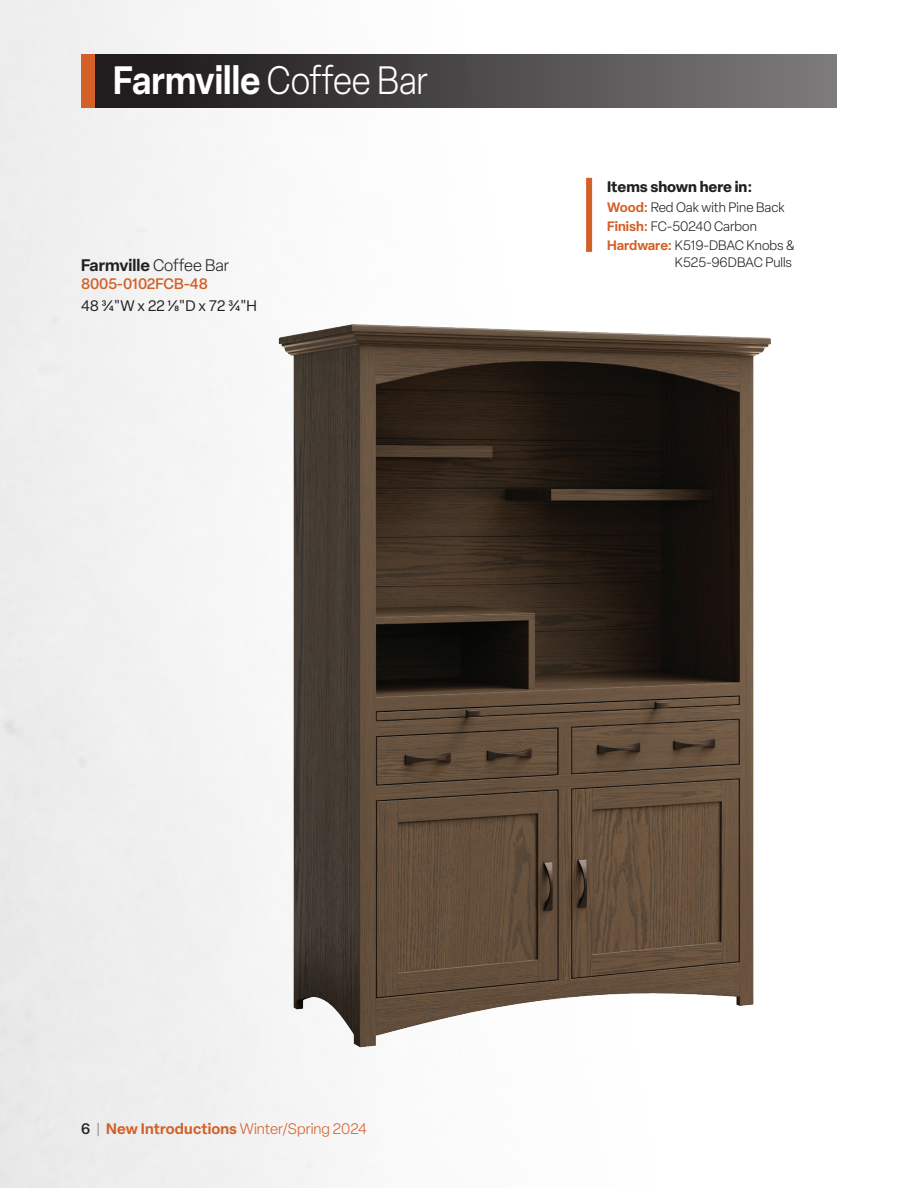
<style>
.page{position:relative;width:918px;height:1188px;background:#fff}
.page>*{position:absolute;margin:0;border:0;box-sizing:border-box;transform-origin:0 0}
.Set_Name{font:600 39px "Elza";color:#fff;scale:.9 1}
.t1{font:600 16.5px "Elza";color:#231f20}
.t2{font:300 15px "Elza";color:#d26027}
.t3{font:15px "Elza";color:#231f20}
.t4{font:700 15px "Elza";color:#231f20}
.t5{font:500 15px "Elza";color:#d26027}
.t6{font:300 13.5px/16.2px "Elza";color:#231f20;text-align:right}
.s1{font-weight:300}
.s2{font-weight:600;color:#d26027}
.s3{font-weight:500;color:#231f20}
.s4{color:#808285}
.s5{font-weight:600}
</style>
<div class="page">
<img style="left:276px;top:323px;width:495px;height:727px">
<div style="left:81px;top:54px;width:756px;height:54px;background:linear-gradient(to right,#171314,#7d7b7b)"></div>
<div style="left:81px;top:54px;width:13px;height:54px;background:#d26027"></div>
<div style="left:586px;top:178px;width:6px;height:74px;background:#d26027"></div>
<p class="Set_Name" style="left:113px;top:53px;width:351px">Farmville <span class="s1">Coffee Bar</span></p>
<p class="t1" style="left:81px;top:254px;width:150px">Farmville <span class="s1">Coffee Bar</span></p>
<p class="t5" style="left:81px;top:274px;width:129px">8005-0102FCB-48</p>
<p class="t3" style="left:81px;top:296px;width:178px">48 3/4"W x 22 1/8"D x 72 3/4"H</p>
<p class="t4" style="left:607px;top:176px;width:147px">Items shown here in:</p>
<p class="t6" style="left:607px;top:199px;width:179px"><span class="s2">Wood:</span> Red Oak with Pine Back</p>
<p class="t6" style="left:607px;top:218px;width:151px"><span class="s2">Finish:</span> FC-50240 Carbon</p>
<p class="t6" style="left:607px;top:237px;width:189px"><span class="s2">Hardware:</span> K519-DBAC Knobs &amp;<br>K525-96DBAC Pulls</p>
<p class="t2" style="left:81px;top:1119px;width:287px"><span class="s3">6</span> <span class="s4">|</span> <span class="s5">New Introductions</span> Winter/Spring 2024</p>
</div>
